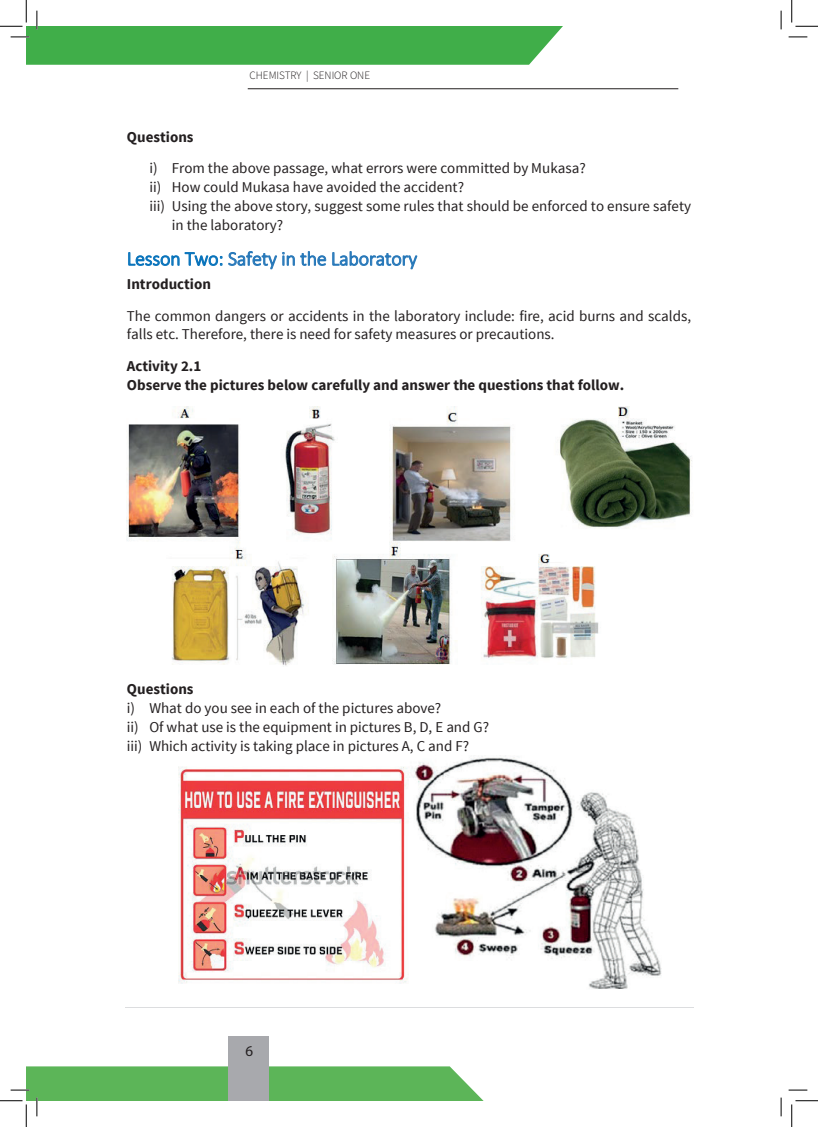
<style>
.page{position:relative;width:818px;height:1127px;background:#fff}
.page>*{position:absolute;margin:0;border:0;box-sizing:border-box;transform-origin:0 0}
.t1{font:300 20px "Calibri";letter-spacing:-.01em;color:#2778b9}
.t2{font:15px/18.9px "Source Sans Pro";color:#231f20}
.t3{font:700 15px/18.9px "Source Sans Pro";color:#231f20}
.t4{font:15px "Myriad Pro";color:#231f20}
.t5{font:300 11.25px "Source Sans Pro";color:#231f20}
.s1{color:#0873bb}
</style>
<div class="page">
<div style="left:228px;top:1035px;width:41px;height:65px;background:#a8a9ad"></div>
<hr style="left:248px;top:88px;width:430px;height:1px;background:#231f20">
<hr style="left:125px;top:1006px;width:568px;height:1px;background:#dcdddf">
<img style="left:127px;top:406px;width:565px;height:260px">
<img style="left:178px;top:755px;width:484px;height:234px">
<svg style="left:788px;top:36px;width:19px;height:2px"></svg>
<svg style="left:788px;top:1089px;width:19px;height:1px"></svg>
<svg style="left:780px;top:11px;width:2px;height:18px"></svg>
<svg style="left:780px;top:1097px;width:2px;height:18px"></svg>
<svg style="left:0;top:0;width:563px;height:65px"></svg>
<svg style="left:0;top:1066px;width:484px;height:60px"></svg>
<svg style="left:791px;top:0;width:27px;height:27px"></svg>
<svg style="left:791px;top:1100px;width:27px;height:26px"></svg>
<p class="t5" style="left:250px;top:68px;width:122px">CHEMISTRY | SENIOR ONE</p>
<p class="t3" style="left:127px;top:128px;width:68px">Questions</p>
<p class="t2" style="left:149px;top:159px;width:438px">i) From the above passage, what errors were committed by Mukasa?</p>
<p class="t2" style="left:149px;top:178px;width:316px">ii) How could Mukasa have avoided the accident?</p>
<p class="t2" style="left:149px;top:196px;width:543px">iii) Using the above story, suggest some rules that should be enforced to ensure safety</p>
<p class="t2" style="left:172px;top:215px;width:113px">in the laboratory?</p>
<h1 class="t1" style="left:127px;top:246px;width:292px"><span class="s1">Lesson Two:</span> Safety in the Laboratory</h1>
<p class="t3" style="left:127px;top:275px;width:86px">Introduction</p>
<p class="t2" style="left:127px;top:306px;width:566px">The common dangers or accidents in the laboratory include: fire, acid burns and scalds, falls etc. Therefore, there is need for safety measures or precautions.</p>
<p class="t3" style="left:127px;top:357px;width:499px">Activity 2.1<br>Observe the pictures below carefully and answer the questions that follow.</p>
<p class="t3" style="left:127px;top:680px;width:68px">Questions</p>
<p class="t2" style="left:127px;top:698px;width:364px">i) What do you see in each of the pictures above?<br>ii) Of what use is the equipment in pictures B, D, E and G? iii) Which activity is taking place in pictures A, C and F?</p>
<p class="t4" style="left:245px;top:1041px;width:9px">6</p>
</div>
